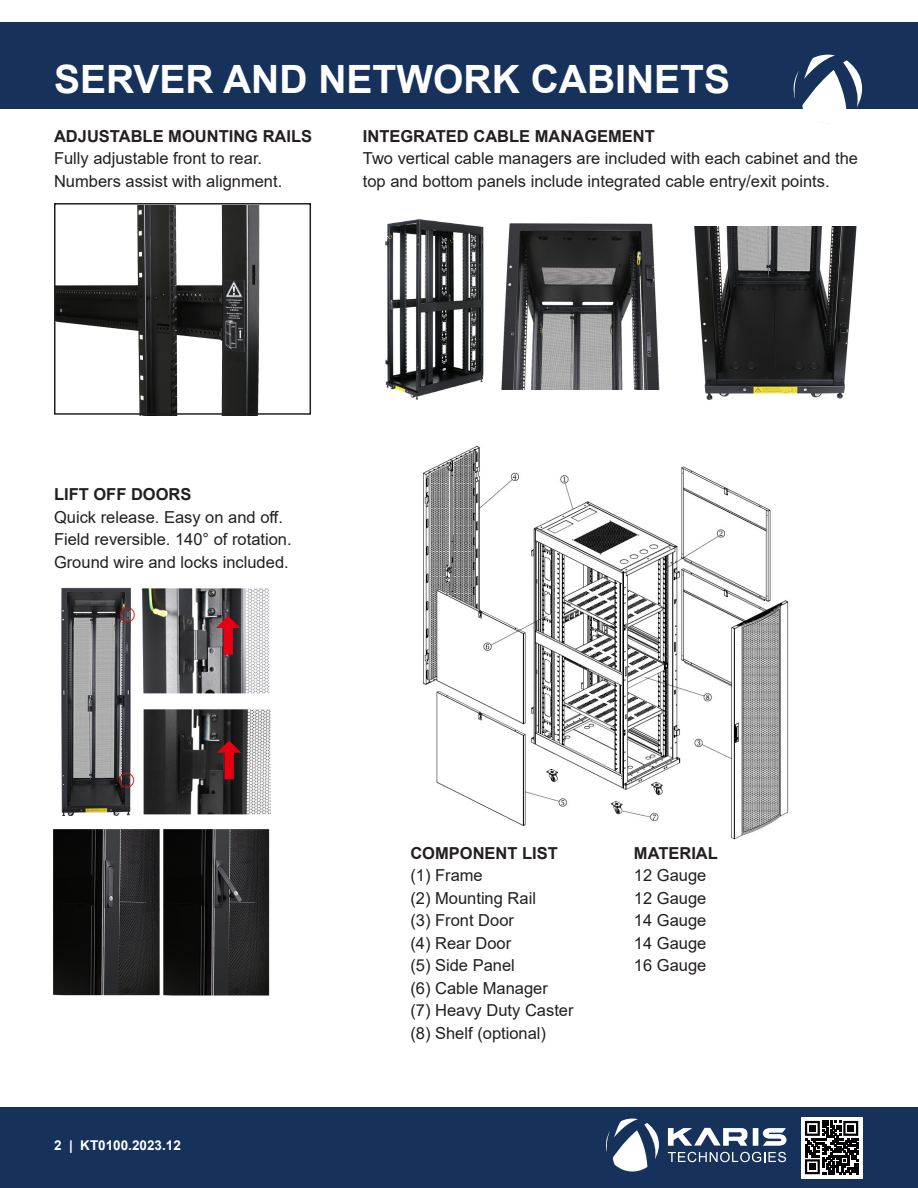
<style>
.page{position:relative;width:918px;height:1188px;background:#fff}
.page>*{position:absolute;margin:0;border:0;box-sizing:border-box;transform-origin:0 0}
.t1{font:700 39px "Arial";color:#fff}
.t2{font:16.5px/22.5px "Arial";color:#231f20}
.t3{font:700 16.5px "Arial";color:#231f20}
.t4{font:700 13.5px "Arial";color:#fff}
</style>
<div class="page">
<div style="left:0;top:1107px;width:918px;height:81px;background:#16325b"></div>
<div style="left:0;top:22px;width:918px;height:86px;background:#16325b"></div>
<svg style="left:606px;top:1118px;width:53px;height:54px"></svg>
<svg style="left:668px;top:1152px;width:118px;height:10px"></svg>
<svg style="left:763px;top:1128px;width:24px;height:18px"></svg>
<div style="left:753px;top:1128px;width:5px;height:18px;background:#fff"></div>
<svg style="left:668px;top:1128px;width:79px;height:18px"></svg>
<svg style="left:792px;top:54px;width:70px;height:70px"></svg>
<div style="left:801px;top:1117px;width:61px;height:61px;background:linear-gradient(to right,#fff,#fff)"></div>
<svg style="left:805px;top:1121px;width:53px;height:53px;background:#535353"></svg>
<div style="left:809px;top:1125px;width:7px;height:7px;background:#000"></div>
<div style="left:848px;top:1125px;width:6px;height:7px;background:#000"></div>
<div style="left:809px;top:1164px;width:7px;height:6px;background:#000"></div>
<img style="left:422px;top:445px;width:367px;height:395px">
<img style="left:57px;top:206px;width:203px;height:206px">
<img style="left:61px;top:587px;width:210px;height:229px">
<img style="left:694px;top:227px;width:163px;height:173px">
<img style="left:501px;top:223px;width:159px;height:167px">
<img style="left:53px;top:829px;width:217px;height:167px">
<img style="left:385px;top:219px;width:99px;height:180px">
<div style="left:54px;top:203px;width:257px;height:212px;border:2px solid #231f20"></div>
<p class="t1" style="left:54px;top:52px;width:678px">SERVER AND NETWORK CABINETS</p>
<p class="t3" style="left:54px;top:124px;width:260px">ADJUSTABLE MOUNTING RAILS</p>
<p class="t2" style="left:54px;top:147px;width:210px">Fully adjustable front to rear.</p>
<p class="t2" style="left:54px;top:169px;width:230px">Numbers assist with alignment.</p>
<p class="t3" style="left:363px;top:124px;width:294px">INTEGRATED CABLE MANAGEMENT</p>
<p class="t2" style="left:363px;top:147px;width:497px">Two vertical cable managers are included with each cabinet and the top and bottom panels include integrated cable entry/exit points.</p>
<p class="t3" style="left:54px;top:483px;width:139px">LIFT OFF DOORS</p>
<p class="t2" style="left:54px;top:506px;width:230px">Quick release. Easy on and off.</p>
<p class="t2" style="left:54px;top:528px;width:239px">Field reversible. 140° of rotation.</p>
<p class="t2" style="left:54px;top:551px;width:236px">Ground wire and locks included.</p>
<p class="t4" style="left:54px;top:1136px;width:128px">2 | KT0100.2023.12</p>
<p class="t3" style="left:410px;top:841px;width:149px">COMPONENT LIST</p>
<p class="t2" style="left:410px;top:864px;width:74px">(1) Frame</p>
<p class="t2" style="left:410px;top:887px;width:127px">(2) Mounting Rail</p>
<p class="t2" style="left:410px;top:909px;width:105px">(3) Front Door</p>
<p class="t2" style="left:410px;top:932px;width:102px">(4) Rear Door</p>
<p class="t2" style="left:410px;top:954px;width:106px">(5) Side Panel</p>
<p class="t2" style="left:410px;top:977px;width:139px">(6) Cable Manager</p>
<p class="t2" style="left:410px;top:999px;width:165px">(7) Heavy Duty Caster</p>
<p class="t2" style="left:410px;top:1022px;width:137px">(8) Shelf (optional)</p>
<p class="t3" style="left:634px;top:841px;width:86px">MATERIAL</p>
<p class="t2" style="left:634px;top:864px;width:74px">12 Gauge</p>
<p class="t2" style="left:634px;top:887px;width:74px">12 Gauge</p>
<p class="t2" style="left:634px;top:909px;width:74px">14 Gauge</p>
<p class="t2" style="left:634px;top:932px;width:74px">14 Gauge</p>
<p class="t2" style="left:634px;top:954px;width:74px">16 Gauge</p>
</div>
